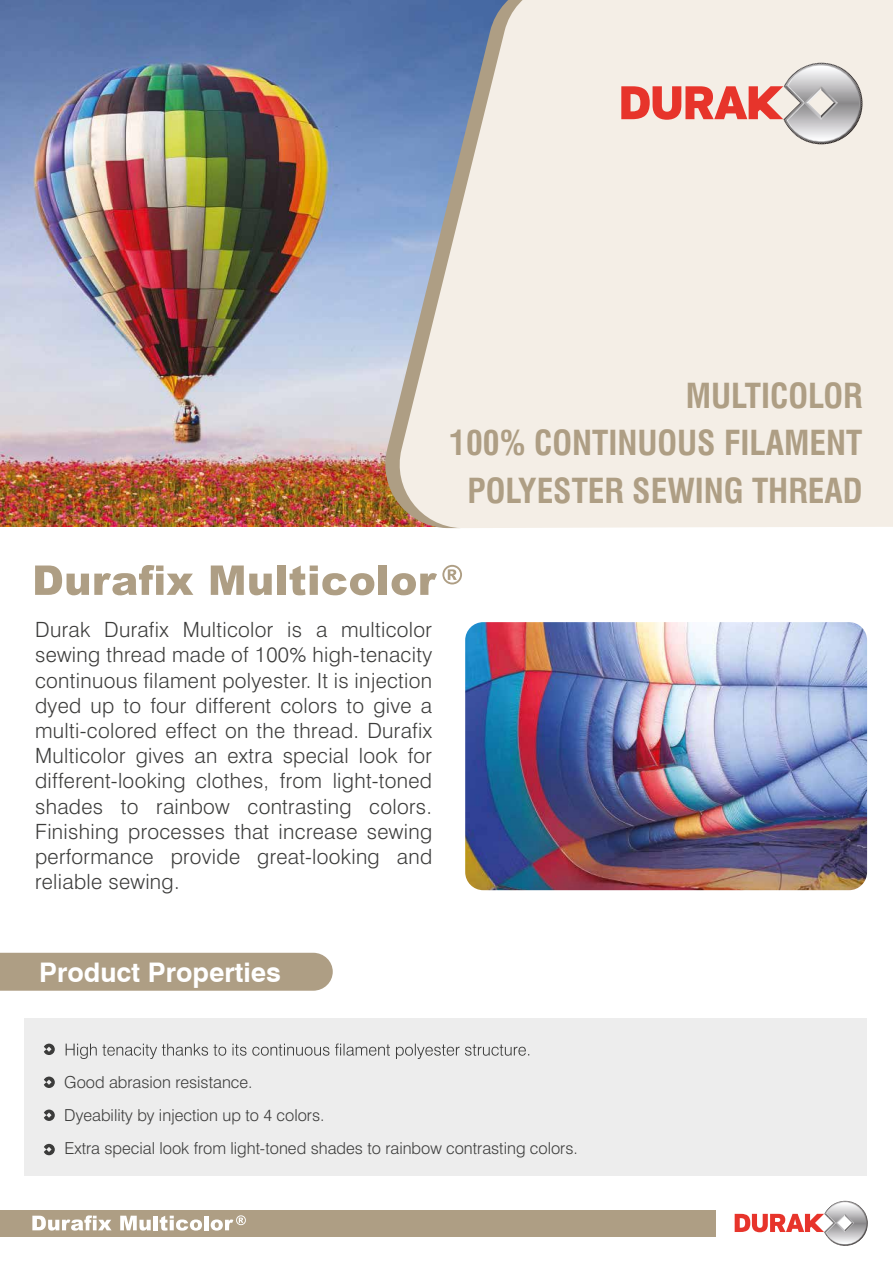
<style>
.page{position:relative;width:893px;height:1263px;background:#fff}
.page>*{position:absolute;margin:0;border:0;box-sizing:border-box;transform-origin:0 0}
.t1{font:700 condensed 33.6px/47.8px "Swiss 721 BT";color:#ae9e84;text-align:right}
.t2{font:700 27px "Swiss 721 BT";color:#fff}
.t3{font:300 21px/25.2px "Swiss 721 BT";letter-spacing:.015em;color:#3c3c3b;text-align:justify}
.t4{font:300 16.5px "Swiss 721 BT";color:#3c3c3b}
</style>
<div class="page">
<img style="left:0;top:0;width:377px;height:526px">
<div style="left:0;top:953px;width:333px;height:38px;background:#ae9e84"></div>
<div style="left:24px;top:1018px;width:843px;height:157px;background:#ededed"></div>
<svg style="left:44px;top:1109px;width:11px;height:12px"></svg>
<svg style="left:44px;top:1144px;width:11px;height:11px"></svg>
<svg style="left:735px;top:1201px;width:133px;height:45px"></svg>
<svg style="left:44px;top:1076px;width:11px;height:12px"></svg>
<svg style="left:44px;top:1043px;width:11px;height:12px"></svg>
<svg style="left:66px;top:1043px;width:463px;height:16px"></svg>
<div style="left:0;top:1210px;width:716px;height:26px;background:#ae9e84"></div>
<div style="left:544px;top:0;width:349px;height:528px;background:#f4eee6"></div>
<svg style="left:377px;top:0;width:167px;height:528px;background:#c3c7cf"></svg>
<svg style="left:621px;top:63px;width:241px;height:81px;background:#e3c0ba"></svg>
<img style="left:465px;top:622px;width:402px;height:268px">
<svg style="left:35px;top:565px;width:158px;height:30px"></svg>
<svg style="left:211px;top:565px;width:61px;height:30px"></svg>
<div style="left:277px;top:565px;width:8px;height:30px;background:#ae9e84"></div>
<svg style="left:290px;top:565px;width:84px;height:30px"></svg>
<div style="left:379px;top:565px;width:8px;height:30px;background:#ae9e84"></div>
<svg style="left:392px;top:565px;width:70px;height:30px"></svg>
<svg style="left:32px;top:1215px;width:79px;height:15px"></svg>
<svg style="left:120px;top:1216px;width:31px;height:14px"></svg>
<div style="left:153px;top:1216px;width:5px;height:14px;background:#fff"></div>
<svg style="left:160px;top:1216px;width:42px;height:14px"></svg>
<hr style="left:204px;top:1216px;width:4px;height:14px;background:#fff">
<svg style="left:211px;top:1215px;width:35px;height:15px"></svg>
<h1 class="t1" style="left:449px;top:371px;width:415px">MULTICOLOR<br>100% CONTINUOUS FILAMENT<br>POLYESTER SEWING THREAD</h1>
<p class="t3" style="left:35px;top:617px;width:399px">Durak Durafix Multicolor is a multicolor sewing thread made of 100% high-tenacity continuous filament polyester. It is injection dyed up to four different colors to give a multi-colored effect on the thread. Durafix Multicolor gives an extra special look for different-looking clothes, from light-toned shades to rainbow contrasting colors.<br>Finishing processes that increase sewing performance provide great-looking and reliable sewing.</p>
<p class="t2" style="left:39px;top:956px;width:243px">Product Properties</p>
<p class="t4" style="left:64px;top:1072px;width:190px">Good abrasion resistance.</p>
<p class="t4" style="left:64px;top:1105px;width:262px">Dyeability by injection up to 4 colors.</p>
<p class="t4" style="left:64px;top:1138px;width:515px">Extra special look from light-toned shades to rainbow contrasting colors.</p>
</div>
